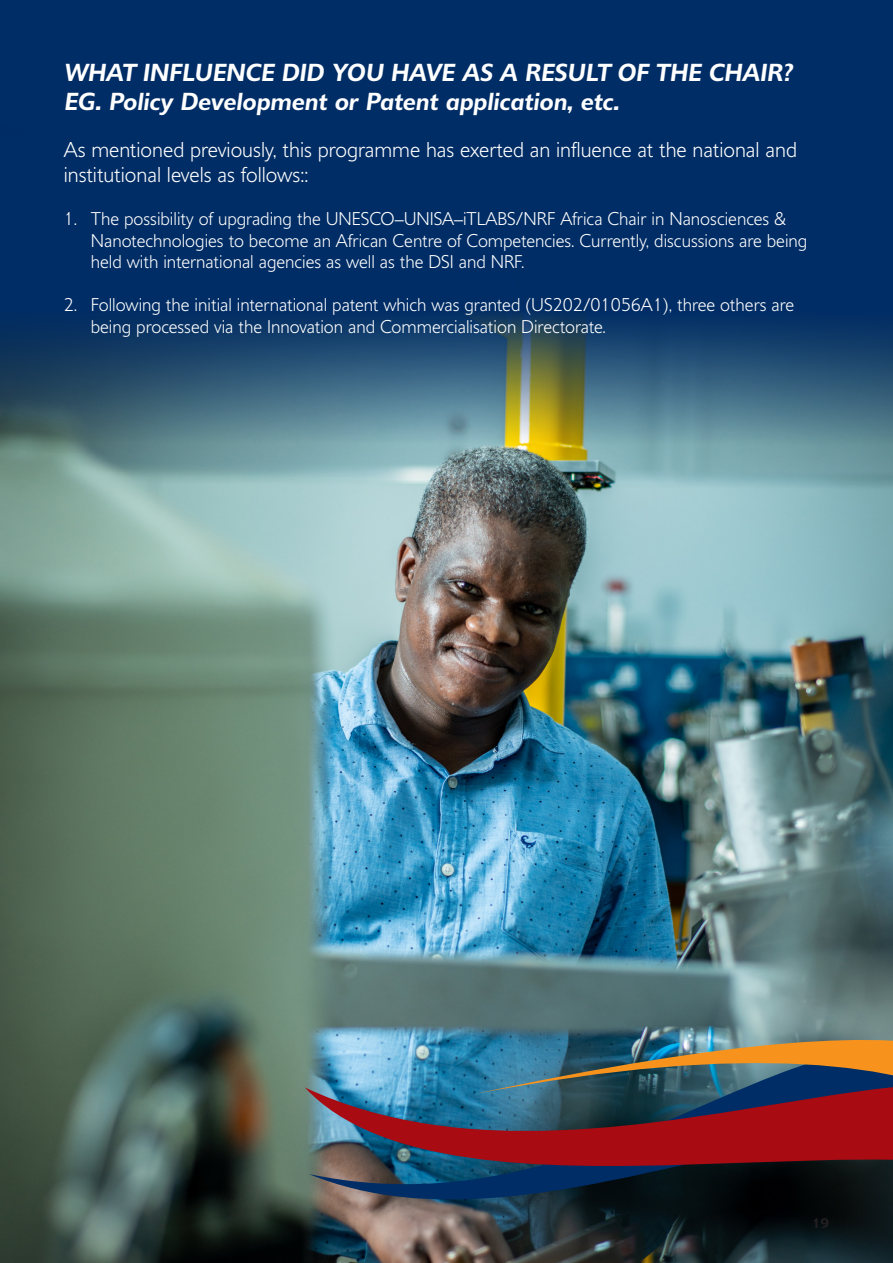
<style>
.page{position:relative;width:893px;height:1263px;background:#002d66}
.page>*{position:absolute;margin:0;border:0;box-sizing:border-box;transform-origin:0 0}
.t1{font:italic 600 24px/28.8px "Delargo DT";color:#fff}
.t2{font:300 21px/25.2px "Delargo DT";color:#fff}
.t3{font:300 18px/21.6px "Delargo DT";color:#fff}
.t4{font:600 13.5px "Delargo DT";color:#231f20}
</style>
<div class="page">
<img style="left:0;top:315px;width:893px;height:948px">
<img style="left:309px;top:862px;width:584px;height:401px">
<img style="left:305px;top:932px;width:588px;height:314px">
<svg style="left:473px;top:982px;width:420px;height:215px;background:#594b51"></svg>
<h1 class="t1" style="left:64px;top:58px;width:730px">WHAT INFLUENCE DID YOU HAVE AS A RESULT OF THE CHAIR?<br>EG. Policy Development or Patent application, etc.</h1>
<p class="t2" style="left:64px;top:136px;width:735px">As mentioned previously, this programme has exerted an influence at the national and institutional levels as follows::</p>
<p class="t3" style="left:91px;top:207px;width:718px;text-indent:-27px">1. The possibility of upgrading the UNESCO–UNISA–iTLABS/NRF Africa Chair in Nanosciences &amp;<br>Nanotechnologies to become an African Centre of Competencies. Currently, discussions are being held with international agencies as well as the DSI and NRF.</p>
<p class="t3" style="left:91px;top:294px;width:705px;text-indent:-27px">2. Following the initial international patent which was granted (US202/01056A1), three others are being processed via the Innovation and Commercialisation Directorate.</p>
<p class="t4" style="left:812px;top:1214px;width:19px">19</p>
</div>
